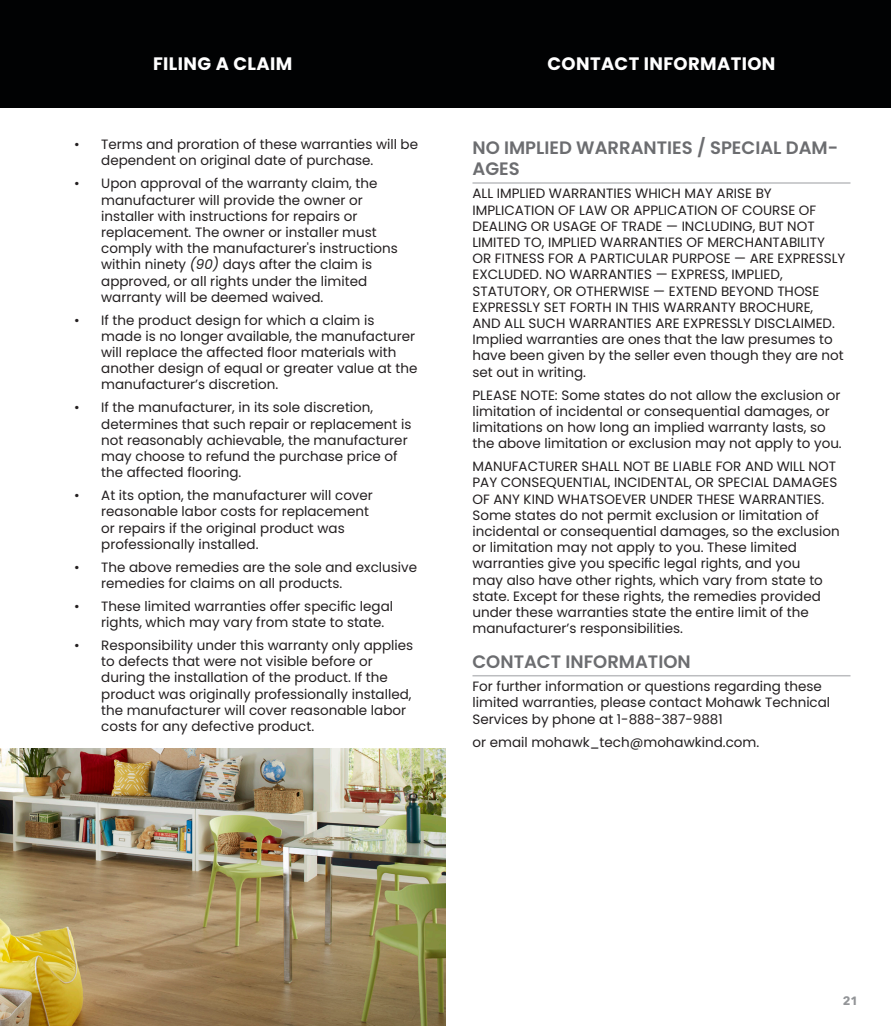
<style>
.page{position:relative;width:891px;height:1026px;background:#fff}
.page>*{position:absolute;margin:0;border:0;box-sizing:border-box;transform-origin:0 0}
.Main_Body_Header{font:600 18px/21.6px "Poppins";color:#6c6d70}
.Top_Header{font:700 18px "Poppins";letter-spacing:.02em;color:#fff}
.Main_Body{font:13.5px/16.2px "Poppins";color:#231f20}
.t1{font:700 12px "Avenir Next";color:#939598}
.s1{font-style:italic}
</style>
<div class="page">
<div style="left:0;top:0;width:459px;height:108px;background:#010203"></div>
<div style="left:432px;top:0;width:459px;height:108px;background:#010203"></div>
<hr style="left:472px;top:182px;width:378px;height:2px;background:#bcbdc0">
<hr style="left:472px;top:675px;width:378px;height:1px;background:#bcbdc0">
<img style="left:0;top:748px;width:445px;height:278px">
<p class="Top_Header" style="left:153px;top:53px;width:141px">FILING A CLAIM</p>
<p class="Top_Header" style="left:548px;top:53px;width:229px">CONTACT INFORMATION</p>
<p class="Main_Body" style="left:101px;top:136px;width:318px;text-indent:-27px">• Terms and proration of these warranties will be dependent on original date of purchase.</p>
<p class="Main_Body" style="left:101px;top:176px;width:298px;text-indent:-27px">• Upon approval of the warranty claim, the manufacturer will provide the owner or installer with instructions for repairs or replacement. The owner or installer must comply with the manufacturer's instructions within ninety <span class="s1">(90)</span> days after the claim is approved, or all rights under the limited warranty will be deemed waived.</p>
<p class="Main_Body" style="left:101px;top:312px;width:318px;text-indent:-27px">• If the product design for which a claim is made is no longer available, the manufacturer will replace the affected floor materials with another design of equal or greater value at the manufacturer’s discretion.</p>
<p class="Main_Body" style="left:101px;top:400px;width:312px;text-indent:-27px">• If the manufacturer, in its sole discretion, determines that such repair or replacement is not reasonably achievable, the manufacturer may choose to refund the purchase price of the affected flooring.</p>
<p class="Main_Body" style="left:101px;top:487px;width:273px;text-indent:-27px">• At its option, the manufacturer will cover reasonable labor costs for replacement or repairs if the original product was professionally installed.</p>
<p class="Main_Body" style="left:101px;top:559px;width:317px;text-indent:-27px">• The above remedies are the sole and exclusive remedies for claims on all products.</p>
<p class="Main_Body" style="left:101px;top:598px;width:293px;text-indent:-27px">• These limited warranties offer specific legal rights, which may vary from state to state.</p>
<p class="Main_Body" style="left:101px;top:637px;width:313px;text-indent:-27px">• Responsibility under this warranty only applies to defects that were not visible before or during the installation of the product. If the product was originally professionally installed, the manufacturer will cover reasonable labor costs for any defective product.</p>
<p class="Main_Body_Header" style="left:472px;top:137px;width:367px">NO IMPLIED WARRANTIES / SPECIAL DAM-<br>AGES</p>
<p class="Main_Body" style="left:472px;top:186px;width:374px">ALL IMPLIED WARRANTIES WHICH MAY ARISE BY IMPLICATION OF LAW OR APPLICATION OF COURSE OF DEALING OR USAGE OF TRADE — INCLUDING, BUT NOT LIMITED TO, IMPLIED WARRANTIES OF MERCHANTABILITY OR FITNESS FOR A PARTICULAR PURPOSE — ARE EXPRESSLY EXCLUDED. NO WARRANTIES — EXPRESS, IMPLIED, STATUTORY, OR OTHERWISE — EXTEND BEYOND THOSE EXPRESSLY SET FORTH IN THIS WARRANTY BROCHURE,<br>AND ALL SUCH WARRANTIES ARE EXPRESSLY DISCLAIMED.<br>Implied warranties are ones that the law presumes to have been given by the seller even though they are not set out in writing.</p>
<p class="Main_Body" style="left:472px;top:387px;width:371px">PLEASE NOTE: Some states do not allow the exclusion or limitation of incidental or consequential damages, or limitations on how long an implied warranty lasts, so the above limitation or exclusion may not apply to you.</p>
<p class="Main_Body" style="left:472px;top:458px;width:369px">MANUFACTURER SHALL NOT BE LIABLE FOR AND WILL NOT PAY CONSEQUENTIAL, INCIDENTAL, OR SPECIAL DAMAGES OF ANY KIND WHATSOEVER UNDER THESE WARRANTIES.<br>Some states do not permit exclusion or limitation of incidental or consequential damages, so the exclusion or limitation may not apply to you. These limited warranties give you specific legal rights, and you<br>may also have other rights, which vary from state to state. Except for these rights, the remedies provided under these warranties state the entire limit of the manufacturer’s responsibilities.</p>
<p class="Main_Body_Header" style="left:472px;top:651px;width:220px">CONTACT INFORMATION</p>
<p class="Main_Body" style="left:472px;top:678px;width:359px">For further information or questions regarding these limited warranties, please contact Mohawk Technical<br>Services by phone at 1-888-387-9881</p>
<p class="Main_Body" style="left:472px;top:734px;width:288px">or email mohawk_tech@mohawkind.com.</p>
<p class="t1" style="left:843px;top:990px;width:17px">21</p>
</div>
